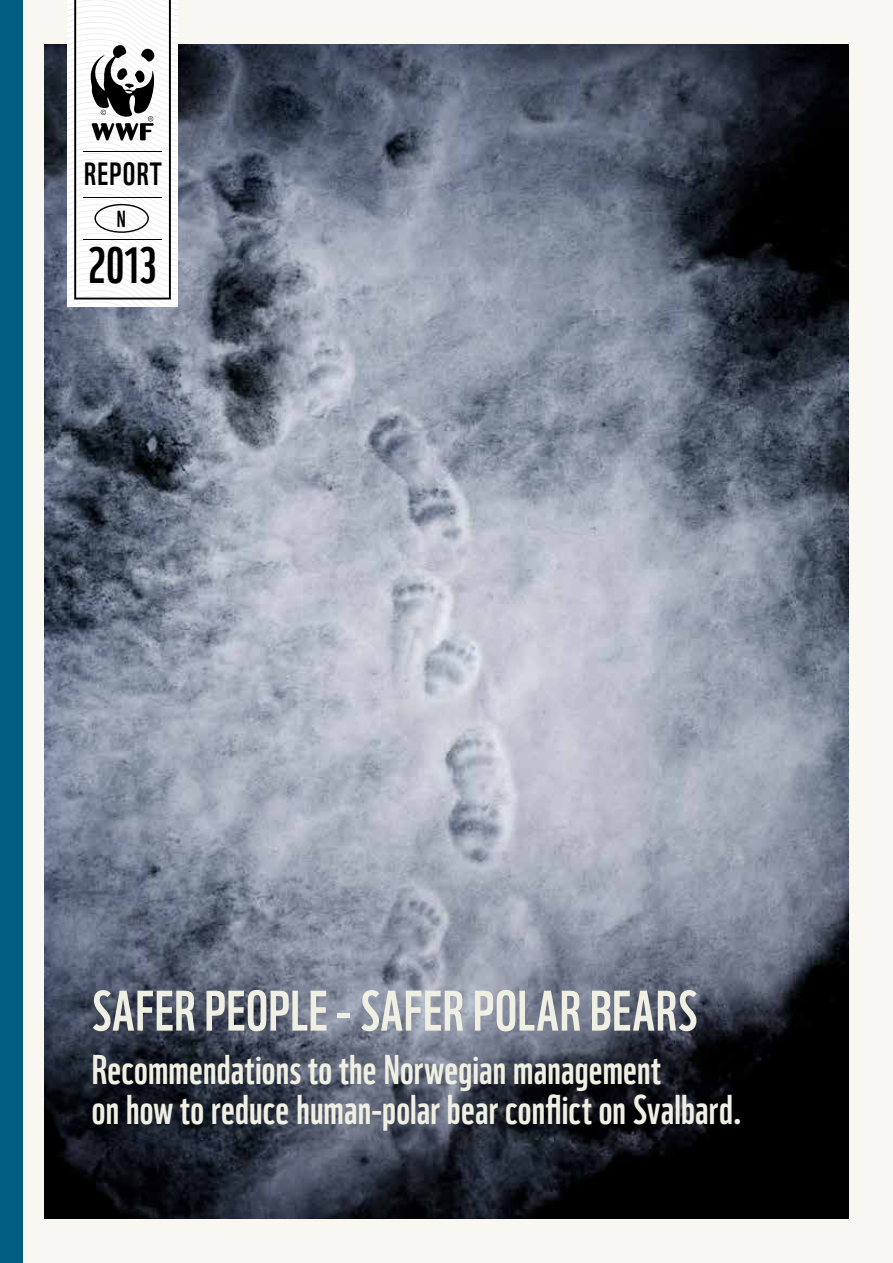
<style>
.page{position:relative;width:893px;height:1263px;background:#f8f7f1}
.page>*{position:absolute;margin:0;border:0;box-sizing:border-box;transform-origin:0 0}
.t1{font:55.5px "WWF";letter-spacing:.01em;color:#f0efe3}
.t2{font:49.65px "WWF";color:#000}
.t3{font:40.5px/40.5px "WWF";letter-spacing:.005em;color:#f0efe3}
.t4{font:31.35px "WWF";letter-spacing:.04em;color:#000}
.t5{font:22.65px "WWF";color:#000}
</style>
<div class="page">
<img style="left:45px;top:45px;width:803px;height:1173px">
<div style="left:0;top:0;width:22px;height:1263px;background:#005d82"></div>
<svg style="left:67px;top:0;width:111px;height:307px"></svg>
<div style="left:94px;top:204px;width:55px;height:29px;border:1px solid #000;border-radius:50%"></div>
<p class="t4" style="left:84px;top:149px;width:79px">REPORT</p>
<p class="t5" style="left:117px;top:201px;width:11px">N</p>
<p class="t2" style="left:88px;top:227px;width:70px">2013</p>
<h1 class="t1" style="left:92px;top:967px;width:607px">SAFER PEOPLE - SAFER POLAR BEARS</h1>
<p class="t3" style="left:92px;top:1045px;width:652px">Recommendations to the Norwegian management<br>on how to reduce human-polar bear conflict on Svalbard.</p>
</div>
